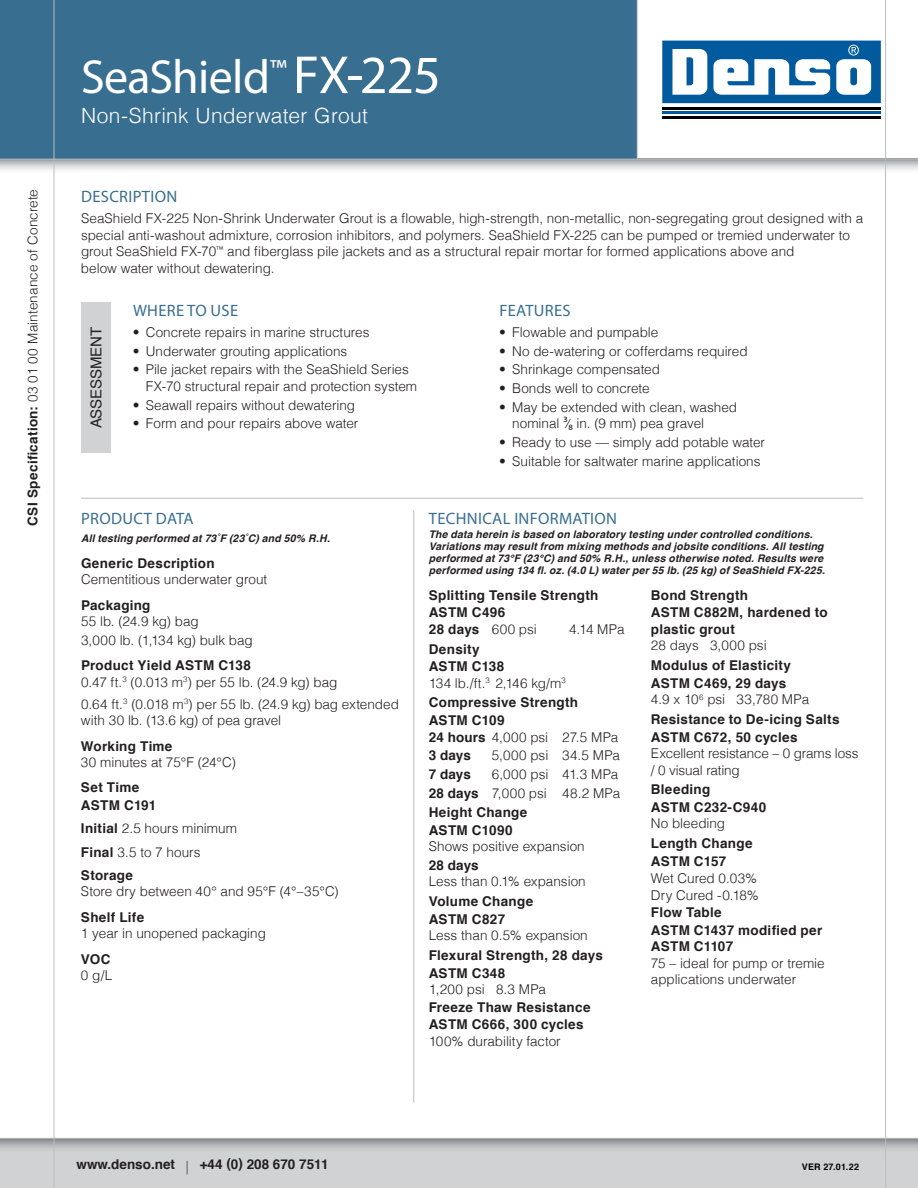
<style>
.page{position:relative;width:918px;height:1188px;background:#fff}
.page>*{position:absolute;margin:0;border:0;box-sizing:border-box;transform-origin:0 0}
.t1{font:48px "Myriad Pro";letter-spacing:-.015em;color:#fff}
.t2{font:300 21px "Helvetica";letter-spacing:.01em;color:#fff}
.t3{font:16.5px "Myriad Pro";letter-spacing:.02em;color:#386e8f}
.t4{font:15px "Helvetica";letter-spacing:-.01em;color:#231f20}
.t5{font:300 13.5px/16.5px "Helvetica";color:#231f20}
.t6{font:700 13.5px/17.1px "Helvetica";letter-spacing:.02em;color:#231f20}
.t7{font:700 13.5px "Helvetica";color:#231f20}
.t8{font:300 13.5px "Helvetica";letter-spacing:.025em;color:#231f20}
.t9{font:italic 700 10.5px/12px "Helvetica";letter-spacing:.015em;color:#231f20}
.t10{font:700 9px "Helvetica";letter-spacing:.025em;color:#000}
.s1{font-weight:700}
.s2{font-size:54px}
.s3{font-family:"Myriad Pro";font-weight:400}
.s4{font-weight:300}
</style>
<div class="page">
<svg style="left:662px;top:40px;width:219px;height:79px"></svg>
<hr style="left:662px;top:108px;width:219px;height:2px;background:#000001">
<hr style="left:662px;top:112px;width:219px;height:2px;background:#015a9d">
<hr style="left:662px;top:116px;width:219px;height:2px;background:#000001">
<svg style="left:662px;top:41px;width:219px;height:62px"></svg>
<div style="left:0;top:1138px;width:918px;height:50px;background:#d1d2d4"></div>
<svg style="left:0;top:160px;width:918px;height:14px"></svg>
<svg style="left:0;top:1139px;width:918px;height:15px"></svg>
<div style="left:0;top:0;width:637px;height:159px;background:#386e8f"></div>
<hr style="left:0;top:159px;width:918px;height:1px;background:#bcbdc0">
<hr style="left:54px;top:0;width:1px;height:1188px;background:#bcbdc0">
<hr style="left:0;top:1138px;width:918px;height:1px;background:#bcbdc0">
<hr style="left:637px;top:0;width:1px;height:159px;background:#bcbdc0">
<hr style="left:81px;top:498px;width:782px;height:1px;background:#bcbdc0">
<hr style="left:413px;top:510px;width:1px;height:593px;background:#bcbdc0">
<div style="left:81px;top:303px;width:30px;height:150px;background:#d1d2d4"></div>
<hr style="left:885px;top:0;width:1px;height:1188px;background:#bcbdc0">
<p class="t5" style="left:24px;top:526px;width:338px;rotate:-90deg"><span class="s1">CSI Specification:</span> 03 01 00 Maintenance of Concrete</p>
<h1 class="t1" style="left:81px;top:47px;width:361px">SeaShield<sup>™</sup> <span class="s2">FX-225</span></h1>
<h2 class="t2" style="left:81px;top:98px;width:288px">Non-Shrink Underwater Grout</h2>
<p class="t3" style="left:81px;top:187px;width:98px">DESCRIPTION</p>
<p class="t5" style="left:81px;top:209px;width:784px">SeaShield FX-225 Non-Shrink Underwater Grout is a flowable, high-strength, non-metallic, non-segregating grout designed with a special anti-washout admixture, corrosion inhibitors, and polymers. SeaShield FX-225 can be pumped or tremied underwater to grout SeaShield FX-70<sup>™</sup> and fiberglass pile jackets and as a structural repair mortar for formed applications above and<br>below water without dewatering.</p>
<p class="t3" style="left:499px;top:301px;width:73px">FEATURES</p>
<p class="t5" style="left:499px;top:323px;width:161px">• Flowable and pumpable</p>
<p class="t5" style="left:499px;top:342px;width:250px">• No de-watering or cofferdams required</p>
<p class="t5" style="left:499px;top:361px;width:162px">• Shrinkage compensated</p>
<p class="t5" style="left:499px;top:379px;width:152px">• Bonds well to concrete</p>
<p class="t5" style="left:512px;top:398px;width:226px;text-indent:-13px">• May be extended with clean, washed nominal <span class="s3">³⁄8</span> in. (9 mm) pea gravel</p>
<p class="t5" style="left:499px;top:433px;width:267px">• Ready to use — simply add potable water</p>
<p class="t5" style="left:499px;top:452px;width:263px">• Suitable for saltwater marine applications</p>
<p class="t3" style="left:133px;top:301px;width:107px">WHERE TO USE</p>
<p class="t5" style="left:133px;top:323px;width:238px">• Concrete repairs in marine structures</p>
<p class="t5" style="left:133px;top:342px;width:216px">• Underwater grouting applications</p>
<p class="t5" style="left:146px;top:361px;width:273px;text-indent:-13px">• Pile jacket repairs with the SeaShield Series<br>FX-70 structural repair and protection system</p>
<p class="t5" style="left:133px;top:396px;width:224px">• Seawall repairs without dewatering</p>
<p class="t4" style="left:85px;top:428px;width:103px;rotate:-90deg">ASSESSMENT</p>
<p class="t5" style="left:133px;top:414px;width:227px">• Form and pour repairs above water</p>
<p class="t3" style="left:81px;top:508px;width:114px">PRODUCT DATA</p>
<p class="t9" style="left:81px;top:533px;width:251px">All testing performed at 73˚F (23˚C) and 50% R.H.</p>
<p class="t6" style="left:81px;top:555px;width:135px">Generic Description</p>
<p class="t5" style="left:81px;top:570px;width:188px">Cementitious underwater grout</p>
<p class="t6" style="left:81px;top:597px;width:71px">Packaging</p>
<p class="t5" style="left:81px;top:611px;width:173px;line-height:18.6px">55 lb. (24.9 kg) bag<br>3,000 lb. (1,134 kg) bulk bag</p>
<p class="t5" style="left:81px;top:656px;width:258px"><span class="s1">Product Yield ASTM C138<br></span>0.47 ft.<sup>3</sup> (0.013 m<sup>3</sup>) per 55 lb. (24.9 kg) bag</p>
<p class="t5" style="left:81px;top:695px;width:319px">0.64 ft.<sup>3</sup> (0.018 m<sup>3</sup>) per 55 lb. (24.9 kg) bag extended with 30 lb. (13.6 kg) of pea gravel</p>
<p class="t6" style="left:81px;top:737px;width:93px">Working Time</p>
<p class="t5" style="left:81px;top:753px;width:157px">30 minutes at 75°F (24°C)</p>
<p class="t6" style="left:81px;top:779px;width:77px;line-height:17.5px">Set Time<br>ASTM C191</p>
<p class="t5" style="left:81px;top:816px;width:158px;line-height:23.2px"><span class="s1">Initial</span> 2.5 hours minimum<br><span class="s1">Final</span> 3.5 to 7 hours<br><span class="s1">Storage</span></p>
<p class="t5" style="left:81px;top:882px;width:259px">Store dry between 40° and 95°F (4°–35°C)</p>
<p class="t6" style="left:81px;top:909px;width:65px">Shelf Life</p>
<p class="t5" style="left:81px;top:924px;width:186px">1 year in unopened packaging</p>
<p class="t6" style="left:81px;top:950px;width:31px">VOC</p>
<p class="t5" style="left:81px;top:966px;width:33px">0 g/L</p>
<p class="t3" style="left:429px;top:509px;width:190px">TECHNICAL INFORMATION</p>
<p class="t9" style="left:429px;top:529px;width:398px">The data herein is based on laboratory testing under controlled conditions.<br>Variations may result from mixing methods and jobsite conditions. All testing performed at 73°F (23°C) and 50% R.H., unless otherwise noted. Results were performed using 134 fl. oz. (4.0 L) water per 55 lb. (25 kg) of SeaShield FX-225.</p>
<p class="t6" style="left:429px;top:587px;width:171px">Splitting Tensile Strength<br>ASTM C496<br>28 days <span class="s4">600 psi</span></p>
<p class="t6" style="left:651px;top:587px;width:178px">Bond Strength<br>ASTM C882M, hardened to plastic grout</p>
<p class="t5" style="left:651px;top:636px;width:117px">28 days 3,000 psi</p>
<p class="t6" style="left:651px;top:657px;width:160px">Modulus of Elasticity<br>ASTM C469, 29 days<br><span class="s4">4.9 x 10</span><sup>6</sup> <span class="s4">psi 33,780 MPa</span></p>
<p class="t6" style="left:651px;top:711px;width:190px;line-height:17.5px">Resistance to De-icing Salts<br>ASTM C672, 50 cycles</p>
<p class="t5" style="left:651px;top:744px;width:209px">Excellent resistance – 0 grams loss / 0 visual rating</p>
<p class="t6" style="left:651px;top:781px;width:117px;line-height:17.5px">Bleeding<br>ASTM C232-C940</p>
<p class="t5" style="left:651px;top:814px;width:76px">No bleeding</p>
<p class="t6" style="left:651px;top:835px;width:103px;line-height:17.5px">Length Change<br>ASTM C157</p>
<p class="t5" style="left:651px;top:869px;width:110px">Wet Cured 0.03%<br>Dry Cured -0.18%</p>
<p class="t6" style="left:651px;top:904px;width:173px">Flow Table<br>ASTM C1437 modified per<br>ASTM C1107</p>
<p class="t5" style="left:651px;top:954px;width:175px">75 – ideal for pump or tremie applications underwater</p>
<p class="t5" style="left:569px;top:620px;width:57px">4.14 MPa</p>
<p class="t5" style="left:429px;top:639px;width:139px;line-height:17.1px"><span class="s1">Density<br>ASTM C138<br></span>134 lb./ft.<sup>3</sup> 2,146 kg/m<sup>3</sup></p>
<p class="t6" style="left:429px;top:694px;width:191px">Compressive Strength<br>ASTM C109<br>24 hours <span class="s4">4,000 psi 27.5 MPa</span></p>
<p class="t6" style="left:429px;top:747px;width:44px">3 days</p>
<p class="t8" style="left:492px;top:744px;width:130px">5,000 psi 34.5 MPa</p>
<p class="t6" style="left:429px;top:766px;width:44px">7 days</p>
<p class="t5" style="left:429px;top:764px;width:193px;line-height:19.2px;text-indent:63px">6,000 psi 41.3 MPa<br><span class="s1">28 days</span> 7,000 psi 48.2 MPa<br><span class="s1">Height Change</span></p>
<p class="t6" style="left:429px;top:822px;width:85px">ASTM C1090</p>
<p class="t5" style="left:429px;top:837px;width:158px">Shows positive expansion</p>
<p class="t6" style="left:429px;top:857px;width:51px">28 days</p>
<p class="t5" style="left:429px;top:872px;width:159px">Less than 0.1% expansion</p>
<p class="t6" style="left:429px;top:893px;width:106px;line-height:17.5px">Volume Change<br>ASTM C827</p>
<p class="t5" style="left:429px;top:926px;width:161px">Less than 0.5% expansion</p>
<p class="t6" style="left:429px;top:947px;width:176px;line-height:17.5px">Flexural Strength, 28 days<br>ASTM C348</p>
<p class="t5" style="left:429px;top:980px;width:119px">1,200 psi 8.3 MPa</p>
<p class="t6" style="left:429px;top:998px;width:163px;line-height:17.5px">Freeze Thaw Resistance<br>ASTM C666, 300 cycles</p>
<p class="t5" style="left:429px;top:1032px;width:134px">100% durability factor</p>
<p class="t7" style="left:76px;top:1154px;width:254px">www.denso.net <span class="s4">|</span> +44 (0) 208 670 7511</p>
<p class="t10" style="left:802px;top:1159px;width:59px">VER 27.01.22</p>
</div>
